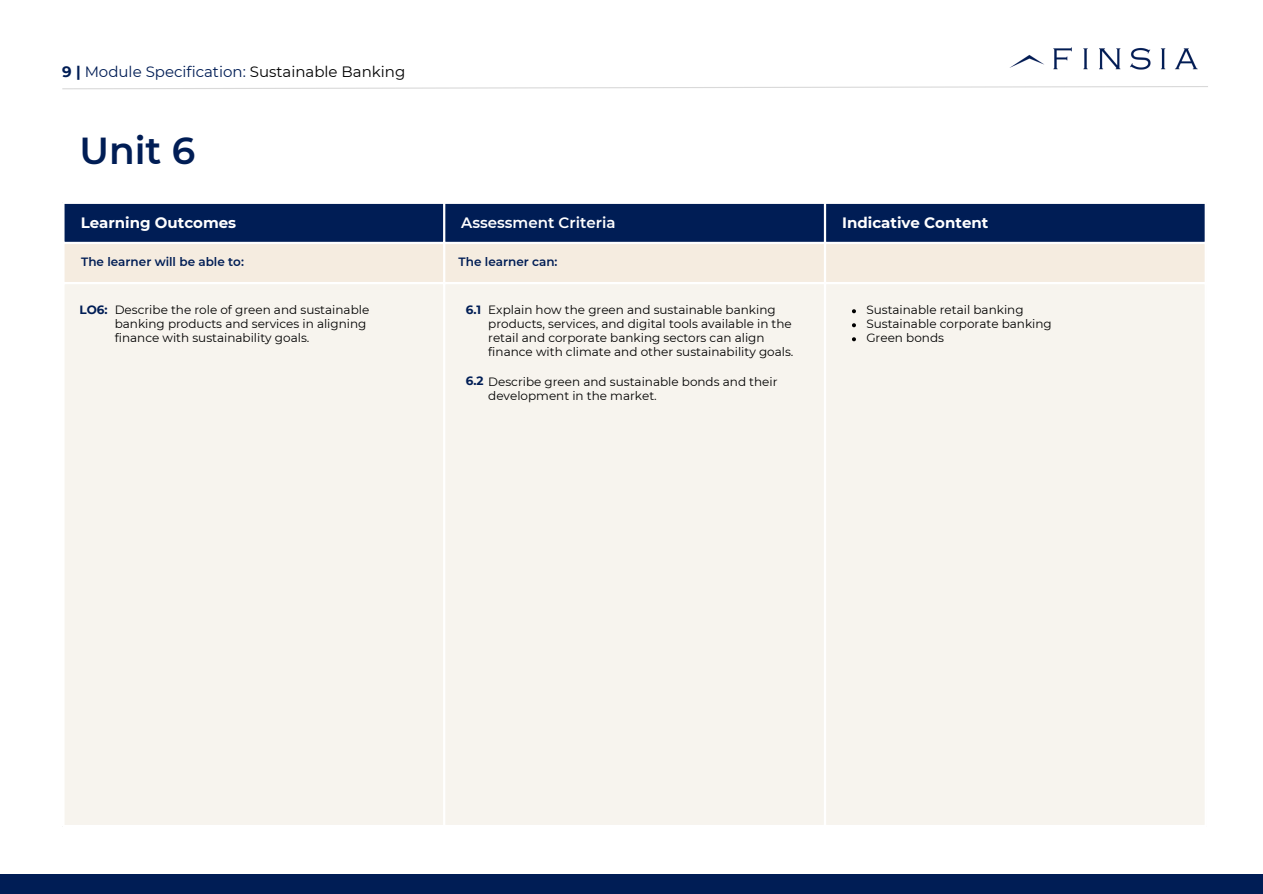
<style>
.page{position:relative;width:1263px;height:894px;background:#fff}
.page>*{position:absolute;margin:0;border:0;box-sizing:border-box;transform-origin:0 0}
.t1{font:600 37.5px "Montserrat";color:#001d55}
.t2{font:15px "Montserrat";color:#001d55}
.t3{font:700 15px "Montserrat";color:#fff}
.t4{font:600 15px "Montserrat";color:#fff}
.t5{font:12px/14px "Montserrat";color:#000}
.t6{font:600 12px "Montserrat";color:#001d55}
.t7{font:700 12px "Montserrat";color:#001d55}
.s1{font-weight:700}
.s2{color:#000}
.s3{font-weight:700;color:#001d55}
</style>
<div class="page">
<img style="left:1009px;top:47px;width:189px;height:23px">
<div style="left:0;top:873px;width:1263px;height:20px;background:#001d55"></div>
<svg style="left:62px;top:86px;width:1146px;height:4px"></svg>
<div style="left:65px;top:204px;width:1140px;height:38px;background:#001d55"></div>
<div style="left:65px;top:244px;width:1140px;height:38px;background:#f5ece0"></div>
<div style="left:65px;top:284px;width:1140px;height:540px;background:#f7f4ee"></div>
<hr style="left:443px;top:204px;width:2px;height:620px;background:#fff">
<hr style="left:824px;top:204px;width:2px;height:620px;background:#fff">
<svg style="left:852px;top:309px;width:4px;height:4px"></svg>
<svg style="left:852px;top:323px;width:4px;height:4px"></svg>
<svg style="left:852px;top:337px;width:4px;height:4px"></svg>
<h2 class="t2" style="left:62px;top:63px;width:345px"><span class="s1">9 |</span> Module Specification: <span class="s2">Sustainable Banking</span></h2>
<p class="t1" style="left:80px;top:128px;width:117px">Unit 6</p>
<h1 class="t3" style="left:81px;top:214px;width:157px">Learning Outcomes</h1>
<p class="t4" style="left:461px;top:214px;width:156px">Assessment Criteria</p>
<p class="t3" style="left:842px;top:214px;width:148px">Indicative Content</p>
<p class="t6" style="left:81px;top:255px;width:164px">The learner will be able to:</p>
<p class="t6" style="left:459px;top:255px;width:100px">The learner can:</p>
<p class="t7" style="left:80px;top:302px;width:30px">LO6:</p>
<h3 class="t5" style="left:115px;top:303px;width:256px">Describe the role of green and sustainable</h3>
<p class="t5" style="left:115px;top:317px;width:253px">banking products and services in aligning</p>
<p class="t5" style="left:115px;top:331px;width:196px">finance with sustainability goals.</p>
<p class="t7" style="left:466px;top:302px;width:17px">6.1</p>
<h4 class="t5" style="left:488px;top:303px;width:307px">Explain how the green and sustainable banking products, services, and digital tools available in the retail and corporate banking sectors can align finance with climate and other sustainability goals.</h4>
<p class="t5" style="left:466px;top:374px;width:313px"><span class="s3">6.2</span> Describe green and sustainable bonds and their</p>
<p class="t5" style="left:488px;top:388px;width:170px">development in the market.</p>
<p class="t5" style="left:866px;top:303px;width:159px">Sustainable retail banking</p>
<p class="t5" style="left:866px;top:317px;width:187px">Sustainable corporate banking</p>
<p class="t5" style="left:866px;top:331px;width:79px">Green bonds</p>
</div>
